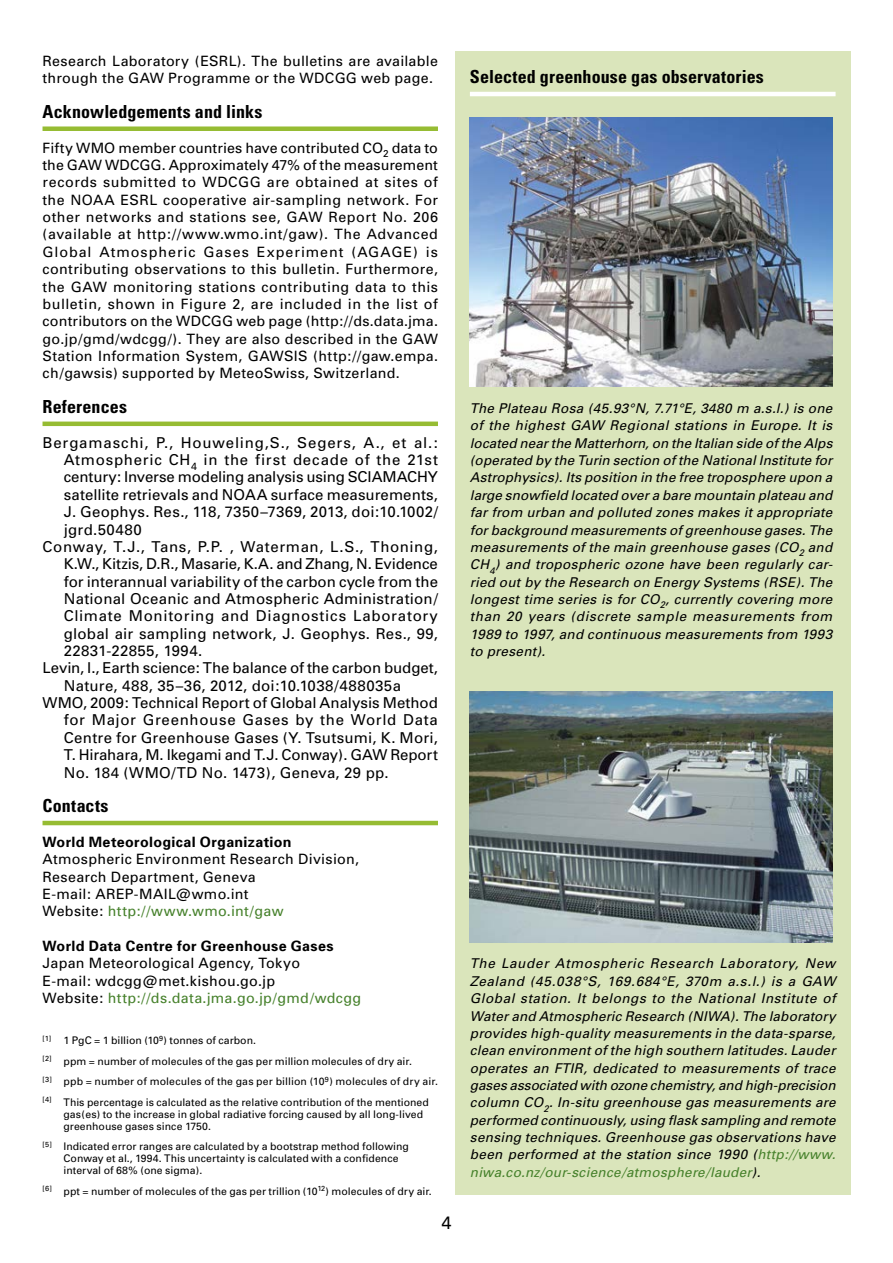
<style>
.page{position:relative;width:893px;height:1263px;background:#fff}
.page>*{position:absolute;margin:0;border:0;box-sizing:border-box;transform-origin:0 0}
.GGB_-_Standard_title{font:700 condensed 18px "Univers";letter-spacing:.005em;color:#000}
.GGB_-_Titles__boxed{font:700 condensed 18px "Univers";letter-spacing:.005em;color:#000}
.GGB_-_Page_numbers{font:18px "Univers";color:#000}
.References{font:15px/17.4px "Univers";letter-spacing:.015em;color:#000;text-align:justify}
.GGB_-_Body_text{font:14.25px/17.4px "Univers";letter-spacing:.02em;color:#000}
.GGB_-_Contacts{font:14.25px "Univers";letter-spacing:.02em;color:#000}
.GGB_-_Contacts-2{font:14.25px "Univers";letter-spacing:.02em;color:#46812b}
.GGB_-_Contacts-3{font:700 14.25px "Univers";letter-spacing:.025em;color:#000}
.GGB_-_Black_caption{font:italic 13.5px/17.4px "Univers";letter-spacing:.02em;color:#000;text-align:justify}
.GGB_-_Footnote{font:10.5px/12px "Univers";letter-spacing:.005em;color:#000}
.s1{color:#000}
.s2{color:#46812b}
</style>
<div class="page">
<div style="left:43px;top:126px;width:395px;height:5px;background:#96bc33"></div>
<hr style="left:43px;top:422px;width:395px;height:4px;background:#96bc33">
<hr style="left:43px;top:821px;width:395px;height:4px;background:#96bc33">
<div style="left:455px;top:51px;width:395px;height:1144px;background:#dae5bb"></div>
<hr style="left:470px;top:92px;width:366px;height:4px;background:#fff">
<img style="left:470px;top:118px;width:362px;height:269px">
<img style="left:470px;top:691px;width:362px;height:252px">
<p class="GGB_-_Body_text" style="left:43px;top:52px;width:397px">Research Laboratory (ESRL). The bulletins are available through the GAW Programme or the WDCGG web page.</p>
<p class="GGB_-_Standard_title" style="left:43px;top:101px;width:221px">Acknowledgements and links</p>
<p class="GGB_-_Body_text" style="left:43px;top:139px;width:397px;text-align:justify">Fifty WMO member countries have contributed CO<sub>2</sub> data to the GAW WDCGG. Approximately 47% of the measurement records submitted to WDCGG are obtained at sites of the NOAA ESRL cooperative air-sampling network. For other networks and stations see, GAW Report No. 206 (available at http://www.wmo.int/gaw). The Advanced Global Atmospheric Gases Experiment (AGAGE) is contributing observations to this bulletin. Furthermore, the GAW monitoring stations contributing data to this bulletin, shown in Figure 2, are included in the list of contributors on the WDCGG web page (http://ds.data.jma. go.jp/gmd/wdcgg/). They are also described in the GAW Station Information System, GAWSIS (http://gaw.empa. ch/gawsis) supported by MeteoSwiss, Switzerland.</p>
<p class="GGB_-_Standard_title" style="left:43px;top:396px;width:86px">References</p>
<p class="References" style="left:64px;top:434px;width:376px;text-indent:-21px">Bergamaschi, P., Houweling,S., Segers, A., et al.:<br>Atmospheric CH<sub>4</sub> in the first decade of the 21st century: Inverse modeling analysis using SCIAMACHY satellite retrievals and NOAA surface measurements, J. Geophys. Res., 118, 7350–7369, 2013, doi:10.1002/ jgrd.50480</p>
<p class="References" style="left:64px;top:538px;width:376px;text-indent:-21px">Conway, T.J., Tans, P.P. , Waterman, L.S., Thoning, K.W., Kitzis, D.R., Masarie, K.A. and Zhang, N. Evidence for interannual variability of the carbon cycle from the National Oceanic and Atmospheric Administration/ Climate Monitoring and Diagnostics Laboratory global air sampling network, J. Geophys. Res., 99, 22831-22855, 1994.</p>
<p class="References" style="left:64px;top:659px;width:376px;text-indent:-21px">Levin, I., Earth science: The balance of the carbon budget,<br>Nature, 488, 35–36, 2012, doi:10.1038/488035a</p>
<p class="References" style="left:64px;top:694px;width:376px;text-indent:-21px">WMO, 2009: Technical Report of Global Analysis Method for Major Greenhouse Gases by the World Data Centre for Greenhouse Gases (Y. Tsutsumi, K. Mori, T. Hirahara, M. Ikegami and T.J. Conway). GAW Report No. 184 (WMO/TD No. 1473), Geneva, 29 pp.</p>
<p class="GGB_-_Standard_title" style="left:43px;top:795px;width:67px">Contacts</p>
<p class="GGB_-_Contacts-3" style="left:43px;top:833px;width:251px">World Meteorological Organization</p>
<p class="GGB_-_Contacts" style="left:43px;top:851px;width:318px">Atmospheric Environment Research Division,</p>
<p class="GGB_-_Contacts" style="left:43px;top:868px;width:215px">Research Department, Geneva</p>
<p class="GGB_-_Contacts" style="left:43px;top:886px;width:208px">E-mail: AREP-MAIL@wmo.int</p>
<p class="GGB_-_Contacts-2" style="left:43px;top:903px;width:243px"><span class="s1">Website:</span> http://www.wmo.int/gaw</p>
<p class="GGB_-_Contacts-3" style="left:43px;top:937px;width:293px">World Data Centre for Greenhouse Gases</p>
<p class="GGB_-_Contacts" style="left:43px;top:955px;width:259px">Japan Meteorological Agency, Tokyo</p>
<p class="GGB_-_Contacts" style="left:43px;top:972px;width:234px">E-mail: wdcgg@met.kishou.go.jp</p>
<p class="GGB_-_Contacts-2" style="left:43px;top:990px;width:320px"><span class="s1">Website:</span> http://ds.data.jma.go.jp/gmd/wdcgg</p>
<p class="GGB_-_Footnote" style="left:43px;top:1035px;width:215px"><sup>[1]</sup> 1 PgC = 1 billion (10<sup>9</sup>) tonnes of carbon.</p>
<p class="GGB_-_Footnote" style="left:43px;top:1055px;width:371px"><sup>[2]</sup> ppm = number of molecules of the gas per million molecules of dry air.</p>
<p class="GGB_-_Footnote" style="left:43px;top:1076px;width:397px"><sup>[3]</sup> ppb = number of molecules of the gas per billion (10<sup>9</sup>) molecules of dry air.</p>
<p class="GGB_-_Footnote" style="left:64px;top:1096px;width:367px;text-indent:-21px"><sup>[4]</sup> This percentage is calculated as the relative contribution of the mentioned gas(es) to the increase in global radiative forcing caused by all long-lived greenhouse gases since 1750.</p>
<p class="GGB_-_Footnote" style="left:64px;top:1141px;width:347px;text-indent:-21px"><sup>[5]</sup> Indicated error ranges are calculated by a bootstrap method following<br>Conway et al., 1994. This uncertainty is calculated with a confidence interval of 68% (one sigma).</p>
<p class="GGB_-_Footnote" style="left:43px;top:1185px;width:391px"><sup>[6]</sup> ppt = number of molecules of the gas per trillion (10<sup>12</sup>) molecules of dry air.</p>
<p class="GGB_-_Page_numbers" style="left:441px;top:1212px;width:12px">4</p>
<p class="GGB_-_Titles__boxed" style="left:470px;top:66px;width:296px">Selected greenhouse gas observatories</p>
<p class="GGB_-_Black_caption" style="left:470px;top:400px;width:364px">The Plateau Rosa (45.93°N, 7.71°E, 3480 m a.s.l.) is one of the highest GAW Regional stations in Europe. It is located near the Matterhorn, on the Italian side of the Alps (operated by the Turin section of the National Institute for Astrophysics). Its position in the free troposphere upon a large snowfield located over a bare mountain plateau and far from urban and polluted zones makes it appropriate for background measurements of greenhouse gases. The measurements of the main greenhouse gases (CO<sub>2</sub> and CH<sub>4</sub>) and tropospheric ozone have been regularly car&shy;ried out by the Research on Energy Systems (RSE). The longest time series is for CO<sub>2</sub>, currently covering more than 20 years (discrete sample measurements from 1989 to 1997, and continuous measurements from 1993 to present).</p>
<p class="GGB_-_Black_caption" style="left:470px;top:955px;width:367px">The Lauder Atmospheric Research Laboratory, New Zealand (45.038°S, 169.684°E, 370m a.s.l.) is a GAW Global station. It belongs to the National Institute of Water and Atmospheric Research (NIWA). The laboratory provides high-quality measurements in the data-sparse, clean environment of the high southern latitudes. Lauder operates an FTIR, dedicated to measurements of trace gases associated with ozone chemistry, and high-precision column CO<sub>2</sub>. In-situ greenhouse gas measurements are performed continuously, using flask sampling and remote sensing techniques. Greenhouse gas observations have been performed at the station since 1990 (<span class="s2">http://www. niwa.co.nz/our-science/atmosphere/lauder</span>).</p>
</div>
